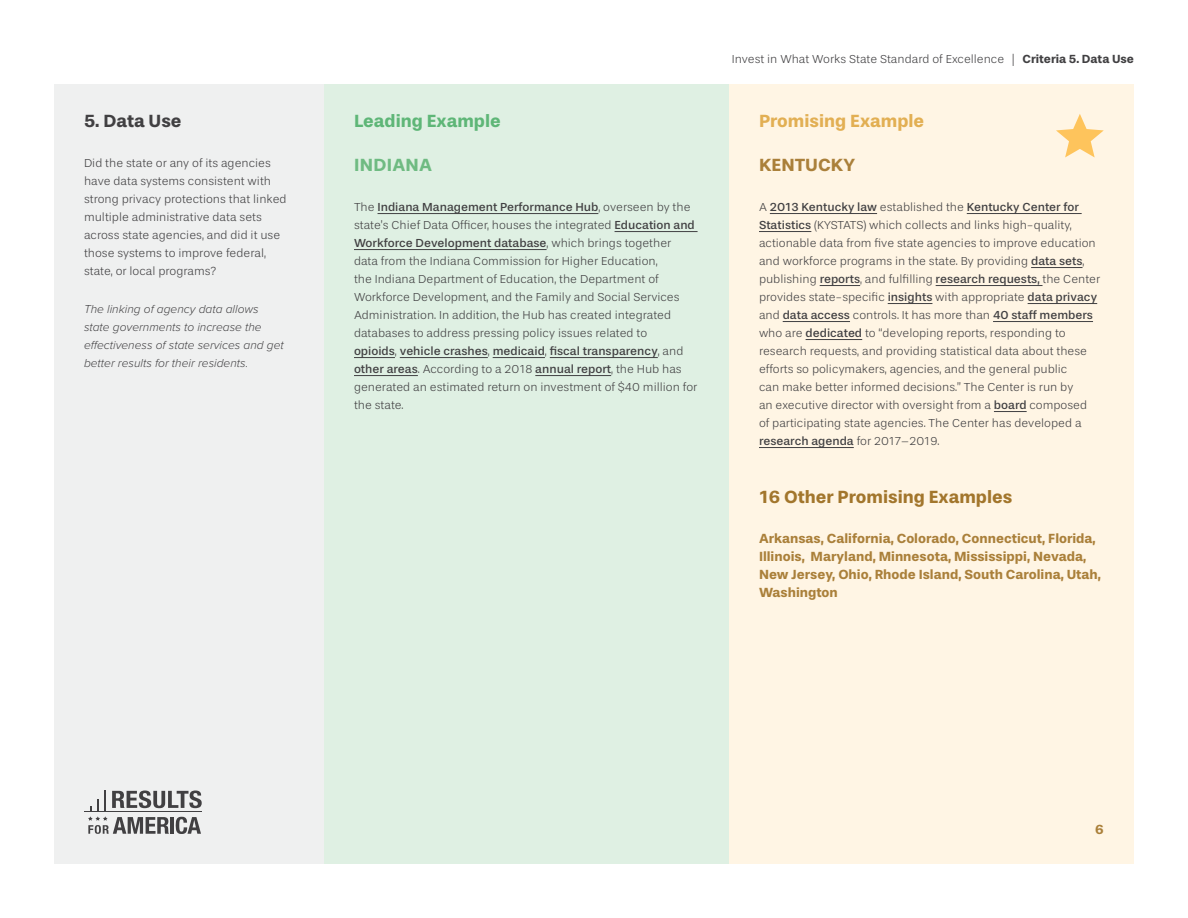
<style>
.page{position:relative;width:1188px;height:918px;background:#fff}
.page>*{position:absolute;margin:0;border:0;box-sizing:border-box;transform-origin:0 0}
.t1{font:700 18px "Stevie Sans";color:#a2762c}
.t2{font:700 18px "Stevie Sans";color:#e2af53}
.t3{font:700 18px "Stevie Sans";color:#5eb677}
.t4{font:700 18px "Stevie Sans";color:#414042}
.t5{font:700 18px "Stevie Sans";color:#aa803a}
.t6{font:700 18px "Stevie Sans";letter-spacing:.015em;color:#6fbb82}
.t7{font:700 13.5px/18px "Stevie Sans";color:#aa803a}
.t8{font:300 12px/18px "Stevie Sans";color:#414042}
.t9{font:italic 300 12px/18px "Proxima Nova";color:#414042}
.s1{font-weight:400}
.s2{font-weight:700}
</style>
<div class="page">
<div style="left:729px;top:84px;width:405px;height:780px;background:#fff5e4"></div>
<div style="left:54px;top:84px;width:270px;height:780px;background:#eff0f0"></div>
<div style="left:324px;top:84px;width:405px;height:780px;background:#dff0e3"></div>
<hr style="left:378px;top:213px;width:220px;height:1px;background:#414042">
<hr style="left:615px;top:231px;width:83px;height:1px;background:#414042">
<hr style="left:354px;top:249px;width:193px;height:1px;background:#414042">
<hr style="left:354px;top:357px;width:41px;height:1px;background:#414042">
<hr style="left:400px;top:357px;width:88px;height:1px;background:#414042">
<hr style="left:493px;top:357px;width:52px;height:1px;background:#414042">
<hr style="left:550px;top:357px;width:108px;height:1px;background:#414042">
<hr style="left:354px;top:375px;width:64px;height:1px;background:#414042">
<hr style="left:535px;top:375px;width:76px;height:1px;background:#414042">
<hr style="left:770px;top:213px;width:107px;height:1px;background:#414042">
<hr style="left:967px;top:213px;width:115px;height:1px;background:#414042">
<hr style="left:759px;top:231px;width:52px;height:1px;background:#414042">
<hr style="left:1031px;top:267px;width:52px;height:1px;background:#414042">
<hr style="left:820px;top:285px;width:40px;height:1px;background:#414042">
<hr style="left:936px;top:285px;width:107px;height:1px;background:#414042">
<hr style="left:888px;top:303px;width:44px;height:1px;background:#414042">
<hr style="left:1028px;top:303px;width:69px;height:1px;background:#414042">
<hr style="left:783px;top:321px;width:67px;height:1px;background:#414042">
<hr style="left:993px;top:321px;width:100px;height:1px;background:#414042">
<hr style="left:806px;top:339px;width:56px;height:1px;background:#414042">
<hr style="left:994px;top:411px;width:33px;height:1px;background:#414042">
<hr style="left:759px;top:447px;width:95px;height:1px;background:#414042">
<hr style="left:84px;top:812px;width:117px;height:1px;background:#414042">
<svg style="left:88px;top:790px;width:114px;height:44px"></svg>
<svg style="left:1056px;top:114px;width:48px;height:43px"></svg>
<h1 class="t4" style="left:84px;top:112px;width:99px">5. Data Use</h1>
<p class="t8" style="left:84px;top:155px;width:204px">Did the state or any of its agencies have data systems consistent with strong privacy protections that linked multiple administrative data sets across state agencies, and did it use those systems to improve federal, state, or local programs?</p>
<p class="t9" style="left:84px;top:299px;width:201px">The linking of agency data allows state governments to increase the effectiveness of state services and get better results for their residents.</p>
<h1 class="t3" style="left:354px;top:112px;width:148px">Leading Example</h1>
<h1 class="t6" style="left:354px;top:155px;width:80px">INDIANA</h1>
<p class="t8" style="left:354px;top:198px;width:345px">The <span class="s1">Indiana Management Performance Hub</span>, overseen by the state’s Chief Data Officer, houses the integrated <span class="s1">Education and Workforce Development database</span>, which brings together data from the Indiana Commission for Higher Education,<br>the Indiana Department of Education, the Department of Workforce Development, and the Family and Social Services Administration. In addition, the Hub has created integrated databases to address pressing policy issues related to<br><span class="s1">opioids</span>, <span class="s1">vehicle crashes</span>, <span class="s1">medicaid</span>, <span class="s1">fiscal transparency</span>, and <span class="s1">other areas</span>. According to a 2018 <span class="s1">annual report</span>, the Hub has generated an estimated return on investment of $40 million for the state.</p>
<p class="t8" style="left:732px;top:50px;width:404px">Invest in What Works State Standard of Excellence | <span class="s2">Criteria 5. Data Use</span></p>
<h1 class="t2" style="left:759px;top:112px;width:167px">Promising Example</h1>
<h1 class="t5" style="left:759px;top:155px;width:98px">KENTUCKY</h1>
<p class="t8" style="left:759px;top:198px;width:343px">A <span class="s1">2013 Kentucky law</span> established the <span class="s1">Kentucky Center for Statistics</span> (KYSTATS) which collects and links high-quality, actionable data from five state agencies to improve education and workforce programs in the state. By providing <span class="s1">data sets</span>, publishing <span class="s1">reports</span>, and fulfilling <span class="s1">research requests,</span> the Center provides state-specific <span class="s1">insights</span> with appropriate <span class="s1">data privacy </span>and <span class="s1">data access</span> controls. It has more than <span class="s1">40 staff members </span>who are <span class="s1">dedicated</span> to “developing reports, responding to research requests, and providing statistical data about these efforts so policymakers, agencies, and the general public<br>can make better informed decisions.” The Center is run by<br>an executive director with oversight from a <span class="s1">board</span> composed of participating state agencies. The Center has developed a <span class="s1">research agenda</span> for 2017–2019.</p>
<h1 class="t1" style="left:759px;top:487px;width:255px">16 Other Promising Examples</h1>
<p class="t7" style="left:759px;top:529px;width:344px">Arkansas, California, Colorado, Connecticut, Florida, Illinois, Maryland, Minnesota, Mississippi, Nevada, New Jersey, Ohio, Rhode Island, South Carolina, Utah, Washington</p>
<p class="t7" style="left:1095px;top:821px;width:10px">6</p>
</div>
